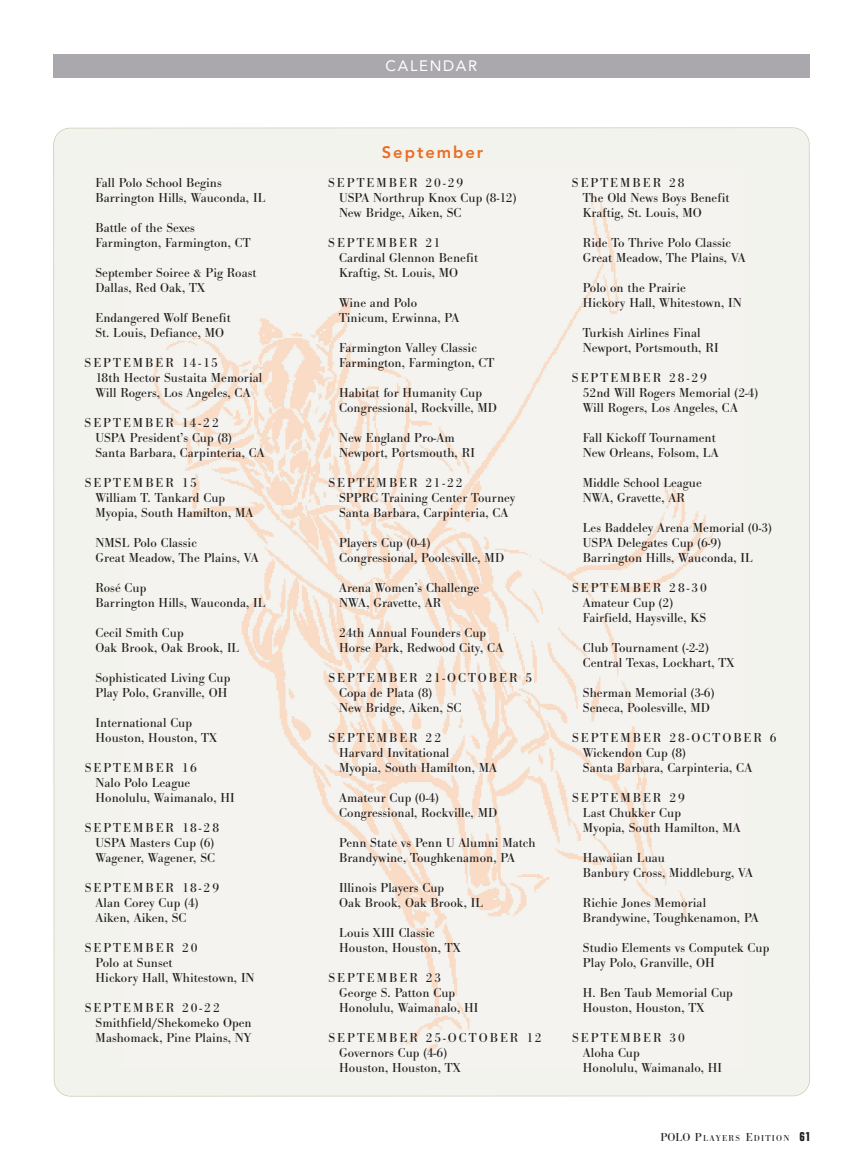
<style>
.page{position:relative;width:865px;height:1162px;background:#fff}
.page>*{position:absolute;margin:0;border:0;box-sizing:border-box;transform-origin:0 0}
.t1{font:800 16.5px "Avenir";letter-spacing:.12em;color:#e96d24}
.t2{font:15px "Avenir";letter-spacing:.11em;color:#fff}
.t3{font:13.5px/15px "Bodoni Ant T";letter-spacing:.005em;color:#231f20}
.t4{font:9px "Bodoni Ant T";letter-spacing:.135em;color:#231f20}
.s1{font-size:12px}
.s2{font-family:"Folio T";font-weight:700;font-stretch:condensed;font-size:13.5px}
</style>
<div class="page">
<div style="left:53px;top:54px;width:756px;height:24px;background:#aaa7ad"></div>
<div style="left:53px;top:127px;width:757px;height:969px;background:#f3f3ee"></div>
<img style="left:122px;top:169px;width:621px;height:899px">
<p class="t3" style="left:95px;top:177px;width:171px">Fall Polo School Begins<br>Barrington Hills, Wauconda, IL</p>
<p class="t3" style="left:95px;top:222px;width:157px">Battle of the Sexes<br>Farmington, Farmington, CT</p>
<p class="t3" style="left:95px;top:267px;width:162px">September Soiree &amp; Pig Roast<br>Dallas, Red Oak, TX</p>
<p class="t3" style="left:95px;top:312px;width:137px">Endangered Wolf Benefit<br>St. Louis, Defiance, MO</p>
<p class="t3" style="left:95px;top:357px;width:168px;text-indent:-11px">SEPTEMBER 14-15<br>18th Hector Sustaita Memorial<br>Will Rogers, Los Angeles, CA</p>
<p class="t3" style="left:95px;top:417px;width:171px;text-indent:-11px">SEPTEMBER 14-22<br>USPA President’s Cup (8)<br>Santa Barbara, Carpinteria, CA</p>
<p class="t3" style="left:95px;top:477px;width:159px;text-indent:-11px">SEPTEMBER 15<br>William T. Tankard Cup<br>Myopia, South Hamilton, MA</p>
<p class="t3" style="left:95px;top:537px;width:165px">NMSL Polo Classic<br>Great Meadow, The Plains, VA</p>
<p class="t3" style="left:95px;top:582px;width:171px">Rosé Cup<br>Barrington Hills, Wauconda, IL</p>
<p class="t3" style="left:95px;top:627px;width:145px">Cecil Smith Cup<br>Oak Brook, Oak Brook, IL</p>
<p class="t3" style="left:95px;top:672px;width:136px">Sophisticated Living Cup<br>Play Polo, Granville, OH</p>
<p class="t3" style="left:95px;top:717px;width:123px">International Cup<br>Houston, Houston, TX</p>
<p class="t3" style="left:96px;top:762px;width:141px;text-indent:-11px">SEPTEMBER 16<br>Nalo Polo League<br>Honolulu, Waimanalo, HI</p>
<p class="t3" style="left:85px;top:822px;width:136px;text-align:center">SEPTEMBER 18-28<br>USPA Masters Cup (6)<br>Wagener, Wagener, SC</p>
<p class="t3" style="left:96px;top:882px;width:125px;text-indent:-11px">SEPTEMBER 18-29<br>Alan Corey Cup (4)<br>Aiken, Aiken, SC</p>
<p class="t3" style="left:96px;top:942px;width:160px;text-indent:-11px">SEPTEMBER 20<br>Polo at Sunset<br>Hickory Hall, Whitestown, IN</p>
<p class="t3" style="left:96px;top:1002px;width:158px;text-indent:-11px">SEPTEMBER 20-22<br>Smithfield/Shekomeko Open<br>Mashomack, Pine Plains, NY</p>
<p class="t2" style="left:385px;top:60px;width:93px">CALENDAR</p>
<p class="t1" style="left:382px;top:146px;width:103px">September</p>
<p class="t3" style="left:339px;top:176px;width:179px;text-indent:-11px">SEPTEMBER 20-29<br>USPA Northrup Knox Cup (8-12)<br>New Bridge, Aiken, SC</p>
<p class="t3" style="left:339px;top:236px;width:140px;text-indent:-11px">SEPTEMBER 21<br>Cardinal Glennon Benefit<br>Kraftig, St. Louis, MO</p>
<p class="t3" style="left:339px;top:296px;width:122px">Wine and Polo<br>Tinicum, Erwinna, PA</p>
<p class="t3" style="left:339px;top:341px;width:157px">Farmington Valley Classic<br>Farmington, Farmington, CT</p>
<p class="t3" style="left:339px;top:386px;width:159px">Habitat for Humanity Cup<br>Congressional, Rockville, MD</p>
<p class="t3" style="left:339px;top:431px;width:137px">New England Pro-Am<br>Newport, Portsmouth, RI</p>
<p class="t3" style="left:339px;top:476px;width:178px;text-indent:-11px">SEPTEMBER 21-22<br>SPPRC Training Center Tourney<br>Santa Barbara, Carpinteria, CA</p>
<p class="t3" style="left:339px;top:536px;width:166px">Players Cup (0-4)<br>Congressional, Poolesville, MD</p>
<p class="t3" style="left:339px;top:581px;width:141px">Arena Women’s Challenge<br>NWA, Gravette, AR</p>
<p class="t3" style="left:339px;top:626px;width:165px">24th Annual Founders Cup<br>Horse Park, Redwood City, CA</p>
<p class="t3" style="left:339px;top:671px;width:194px;text-indent:-11px">SEPTEMBER 21-OCTOBER 5<br>Copa de Plata (8)<br>New Bridge, Aiken, SC</p>
<p class="t3" style="left:339px;top:731px;width:159px;text-indent:-11px">SEPTEMBER 22<br>Harvard Invitational<br>Myopia, South Hamilton, MA</p>
<p class="t3" style="left:339px;top:791px;width:159px">Amateur Cup (0-4)<br>Congressional, Rockville, MD</p>
<p class="t3" style="left:339px;top:836px;width:198px">Penn State vs Penn U Alumni Match<br>Brandywine, Toughkenamon, PA</p>
<p class="t3" style="left:339px;top:881px;width:145px">Illinois Players Cup<br>Oak Brook, Oak Brook, IL</p>
<p class="t3" style="left:339px;top:926px;width:123px">Louis XIII Classic<br>Houston, Houston, TX</p>
<p class="t3" style="left:339px;top:971px;width:141px;text-indent:-11px">SEPTEMBER 23<br>George S. Patton Cup<br>Honolulu, Waimanalo, HI</p>
<p class="t3" style="left:339px;top:1031px;width:204px;text-indent:-11px">SEPTEMBER 25-OCTOBER 12<br>Governors Cup (4-6)<br>Houston, Houston, TX</p>
<p class="t3" style="left:582px;top:176px;width:148px;text-indent:-11px">SEPTEMBER 28<br>The Old News Boys Benefit<br>Kraftig, St. Louis, MO</p>
<p class="t3" style="left:582px;top:236px;width:165px">Ride To Thrive Polo Classic<br>Great Meadow, The Plains, VA</p>
<p class="t3" style="left:582px;top:281px;width:160px">Polo on the Prairie<br>Hickory Hall, Whitestown, IN</p>
<p class="t3" style="left:582px;top:326px;width:137px">Turkish Airlines Final<br>Newport, Portsmouth, RI</p>
<p class="t3" style="left:582px;top:371px;width:177px;text-indent:-11px">SEPTEMBER 28-29<br>52nd Will Rogers Memorial (2-4)<br>Will Rogers, Los Angeles, CA</p>
<p class="t3" style="left:582px;top:431px;width:137px">Fall Kickoff Tournament<br>New Orleans, Folsom, LA</p>
<p class="t3" style="left:582px;top:476px;width:121px">Middle School League<br>NWA, Gravette, AR</p>
<p class="t3" style="left:582px;top:521px;width:191px">Les Baddeley Arena Memorial (0-3)<br>USPA Delegates Cup (6-9)<br>Barrington Hills, Wauconda, IL</p>
<p class="t3" style="left:582px;top:581px;width:126px;text-indent:-11px">SEPTEMBER 28-30<br>Amateur Cup (2)<br>Fairfield, Haysville, KS</p>
<p class="t3" style="left:582px;top:641px;width:153px">Club Tournament (-2-2)<br>Central Texas, Lockhart, TX</p>
<p class="t3" style="left:582px;top:686px;width:133px">Sherman Memorial (3-6)<br>Seneca, Poolesville, MD</p>
<p class="t3" style="left:583px;top:731px;width:195px;text-indent:-11px">SEPTEMBER 28-OCTOBER 6<br>Wickendon Cup (8)<br>Santa Barbara, Carpinteria, CA</p>
<p class="t3" style="left:583px;top:791px;width:159px;text-indent:-11px">SEPTEMBER 29<br>Last Chukker Cup<br>Myopia, South Hamilton, MA</p>
<p class="t3" style="left:583px;top:851px;width:171px">Hawaiian Luau<br>Banbury Cross, Middleburg, VA</p>
<p class="t3" style="left:583px;top:896px;width:177px">Richie Jones Memorial<br>Brandywine, Toughkenamon, PA</p>
<p class="t3" style="left:583px;top:941px;width:188px">Studio Elements vs Computek Cup<br>Play Polo, Granville, OH</p>
<p class="t3" style="left:583px;top:986px;width:151px">H. Ben Taub Memorial Cup<br>Houston, Houston, TX</p>
<p class="t3" style="left:583px;top:1031px;width:141px;text-indent:-11px">SEPTEMBER 30<br>Aloha Cup<br>Honolulu, Waimanalo, HI</p>
<p class="t4" style="left:660px;top:1135px;width:152px"><span class="s1">POLO P</span>LAYERS <span class="s1">E</span>DITION <span class="s2">61</span></p>
</div>
